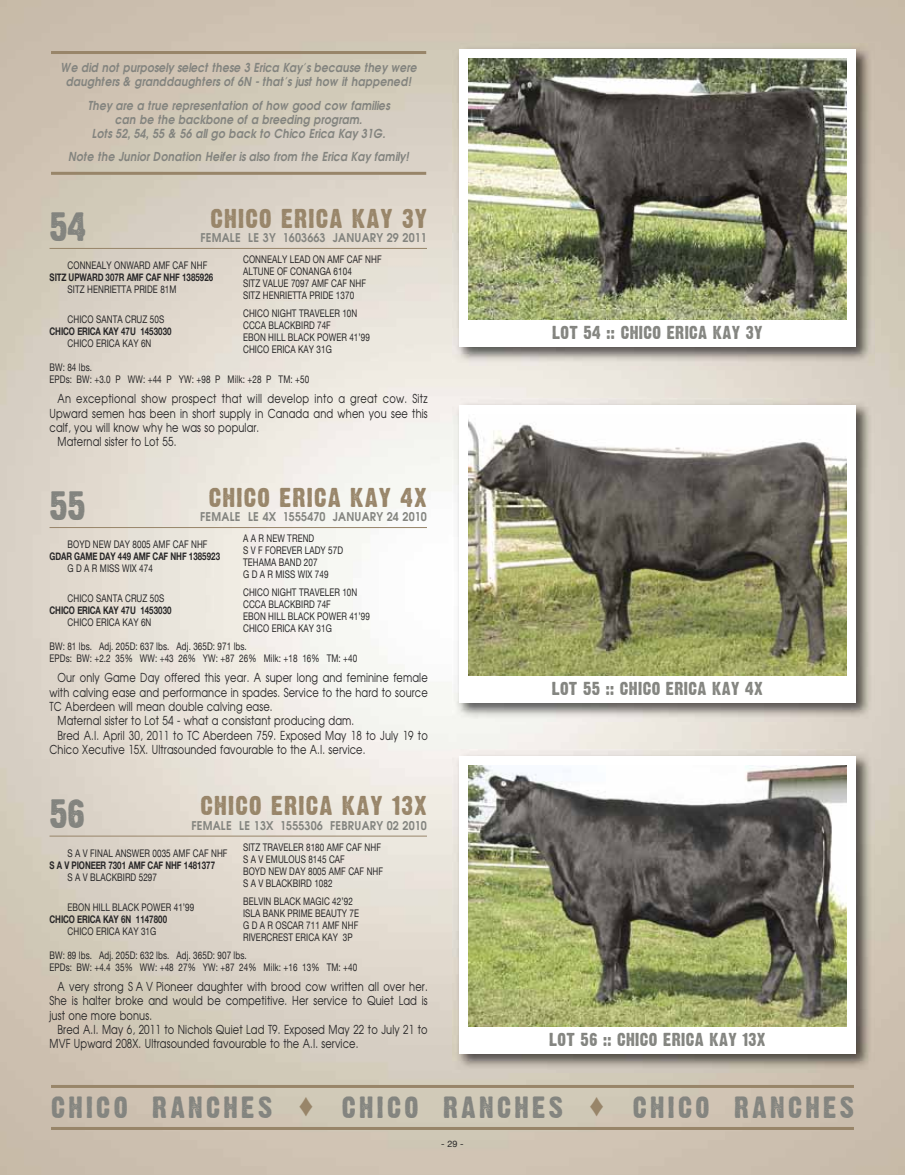
<style>
.page{position:relative;width:905px;height:1175px;background:#fff}
.page>*{position:absolute;margin:0;border:0;box-sizing:border-box;transform-origin:0 0}
.t1{font:36px "Dirty Headline";color:#83847f}
.t2{font:27px "Dirty Headline";letter-spacing:.125em;color:#83847f}
.t3{font:24px "Dirty Headline";letter-spacing:.05em;color:#988569}
.t4{font:16.5px "Dirty Headline";letter-spacing:.025em;color:#83847f}
.t5{font:12.3px/14.2px "Avian";letter-spacing:.01em;color:#272627;text-align:justify;scale:.8 1}
.t6{font:italic 700 12.3px/14.2px "Avian";letter-spacing:.02em;color:#83847f;text-align:center;scale:.86 1}
.t7{font:12.3px "Avian";letter-spacing:.03em;color:#272627;scale:.8 1}
.t8{font:700 12px "Avian";letter-spacing:.01em;color:#83847f;scale:.9 1}
.t9{font:10.5px/18px "Helvetica Neue";letter-spacing:.01em;color:#272627;scale:.77 1}
.t10{font:700 10.5px "Helvetica Neue";letter-spacing:-.01em;color:#272627;scale:.75 1}
.t11{font:9px "Helvetica Neue";color:#272627}
</style>
<div class="page">
<svg style="left:51px;top:1084px;width:803px;height:4px;background:#a5957b"></svg>
<svg style="left:51px;top:1126px;width:803px;height:4px;background:#a5947b"></svg>
<hr style="left:50px;top:835px;width:377px;height:1px;background:#988569">
<hr style="left:50px;top:527px;width:377px;height:1px;background:#988569">
<hr style="left:50px;top:248px;width:377px;height:1px;background:#988569">
<img style="left:453px;top:43px;width:421px;height:323px">
<div style="left:459px;top:50px;width:396px;height:296px;background:#fff"></div>
<img style="left:468px;top:58px;width:378px;height:262px">
<img style="left:453px;top:399px;width:421px;height:322px">
<div style="left:459px;top:405px;width:396px;height:297px;background:#fff"></div>
<img style="left:468px;top:419px;width:378px;height:256px">
<img style="left:453px;top:750px;width:421px;height:322px">
<div style="left:459px;top:756px;width:396px;height:297px;background:#fff"></div>
<img style="left:468px;top:765px;width:378px;height:261px">
<hr style="left:51px;top:51px;width:375px;height:3px;background:#988569">
<hr style="left:51px;top:172px;width:375px;height:3px;background:#988569">
<svg style="left:299px;top:1097px;width:13px;height:19px"></svg>
<svg style="left:590px;top:1097px;width:13px;height:19px"></svg>
<p class="t6" style="left:60px;top:62px;width:416px">We did not purposely select these 3 Erica Kay’s because they were daughters &amp; granddaughters of 6N - that’s just how it happened!</p>
<p class="t6" style="left:88px;top:99px;width:353px">They are a true representation of how good cow families can be the backbone of a breeding program.<br>Lots 52, 54, 55 &amp; 56 all go back to Chico Erica Kay 31G.</p>
<p class="t6" style="left:68px;top:151px;width:397px">Note the Junior Donation Heifer is also from the Erica Kay family!</p>
<h1 class="t1" style="left:50px;top:202px;width:38px">54</h1>
<h3 class="t3" style="left:210px;top:202px;width:218px">CHICO ERICA KAY 3Y</h3>
<p class="t8" style="left:200px;top:233px;width:253px">FEMALE LE 3Y 1603663 JANUARY 29 2011</p>
<p class="t9" style="left:243px;top:250px;width:181px">CONNEALY LEAD ON AMF CAF NHF</p>
<p class="t9" style="left:67px;top:256px;width:183px">CONNEALY ONWARD AMF CAF NHF</p>
<p class="t9" style="left:243px;top:262px;width:143px">ALTUNE OF CONANGA 6104</p>
<p class="t10" style="left:50px;top:271px;width:220px">SITZ UPWARD 307R AMF CAF NHF 1385926</p>
<p class="t9" style="left:243px;top:274px;width:161px">SITZ VALUE 7097 AMF CAF NHF</p>
<p class="t9" style="left:67px;top:280px;width:143px">SITZ HENRIETTA PRIDE 81M</p>
<p class="t9" style="left:243px;top:286px;width:150px">SITZ HENRIETTA PRIDE 1370<br>CHICO NIGHT TRAVELER 10N</p>
<p class="t9" style="left:67px;top:310px;width:127px">CHICO SANTA CRUZ 50S</p>
<p class="t9" style="left:243px;top:316px;width:115px">CCCA BLACKBIRD 74F</p>
<p class="t10" style="left:50px;top:325px;width:164px">CHICO ERICA KAY 47U 1453030</p>
<p class="t9" style="left:243px;top:328px;width:166px">EBON HILL BLACK POWER 41’99</p>
<p class="t9" style="left:67px;top:334px;width:110px">CHICO ERICA KAY 6N</p>
<p class="t9" style="left:243px;top:340px;width:117px">CHICO ERICA KAY 31G</p>
<p class="t9" style="left:49px;top:361px;width:339px;line-height:12px">BW: 84 lbs.<br>EPDs: BW: +3.0 P WW: +44 P YW: +98 P Milk: +28 P TM: +50</p>
<p class="t7" style="left:57px;top:394px;width:464px">An exceptional show prospect that will develop into a great cow. Sitz</p>
<p class="t5" style="left:49px;top:407px;width:474px">Upward semen has been in short supply in Canada and when you see this</p>
<p class="t5" style="left:49px;top:421px;width:264px">calf, you will know why he was so popular.</p>
<p class="t5" style="left:57px;top:436px;width:150px">Maternal sister to Lot 55.</p>
<h1 class="t1" style="left:50px;top:481px;width:38px">55</h1>
<h3 class="t3" style="left:209px;top:481px;width:219px">CHICO ERICA KAY 4X</h3>
<p class="t8" style="left:200px;top:512px;width:253px">FEMALE LE 4X 1555470 JANUARY 24 2010</p>
<p class="t9" style="left:243px;top:529px;width:94px">A A R NEW TREND</p>
<p class="t9" style="left:67px;top:535px;width:183px">BOYD NEW DAY 8005 AMF CAF NHF</p>
<p class="t9" style="left:243px;top:541px;width:131px">S V F FOREVER LADY 57D</p>
<p class="t10" style="left:50px;top:550px;width:229px">GDAR GAME DAY 449 AMF CAF NHF 1385923</p>
<p class="t9" style="left:243px;top:553px;width:98px">TEHAMA BAND 207</p>
<p class="t9" style="left:67px;top:559px;width:112px">G D A R MISS WIX 474</p>
<p class="t9" style="left:243px;top:565px;width:150px">G D A R MISS WIX 749<br>CHICO NIGHT TRAVELER 10N</p>
<p class="t9" style="left:67px;top:589px;width:127px">CHICO SANTA CRUZ 50S</p>
<p class="t9" style="left:243px;top:595px;width:115px">CCCA BLACKBIRD 74F</p>
<p class="t10" style="left:50px;top:604px;width:164px">CHICO ERICA KAY 47U 1453030</p>
<p class="t9" style="left:243px;top:607px;width:166px">EBON HILL BLACK POWER 41’99</p>
<p class="t9" style="left:67px;top:613px;width:110px">CHICO ERICA KAY 6N</p>
<p class="t9" style="left:49px;top:619px;width:368px;text-indent:193px">CHICO ERICA KAY 31G<br>BW: 81 lbs. Adj. 205D: 637 lbs. Adj. 365D: 971 lbs.</p>
<p class="t9" style="left:49px;top:649px;width:401px">EPDs: BW: +2.2 35% WW: +43 26% YW: +87 26% Milk: +18 16% TM: +40</p>
<p class="t5" style="left:57px;top:672px;width:464px">Our only Game Day offered this year. A super long and feminine female</p>
<p class="t5" style="left:49px;top:686px;width:474px">with calving ease and performance in spades. Service to the hard to source</p>
<p class="t5" style="left:49px;top:700px;width:280px">TC Aberdeen will mean double calving ease.</p>
<p class="t5" style="left:57px;top:715px;width:372px">Maternal sister to Lot 54 - what a consistant producing dam.</p>
<p class="t5" style="left:57px;top:729px;width:464px">Bred A.I. April 30, 2011 to TC Aberdeen 759. Exposed May 18 to July 19 to</p>
<p class="t5" style="left:49px;top:743px;width:396px">Chico Xecutive 15X. Ultrasounded favourable to the A.I. service.</p>
<h1 class="t1" style="left:50px;top:789px;width:37px">56</h1>
<h3 class="t3" style="left:200px;top:789px;width:228px">CHICO ERICA KAY 13X</h3>
<p class="t8" style="left:191px;top:821px;width:263px">FEMALE LE 13X 1555306 FEBRUARY 02 2010</p>
<p class="t9" style="left:243px;top:838px;width:181px">SITZ TRAVELER 8180 AMF CAF NHF</p>
<p class="t9" style="left:67px;top:844px;width:209px">S A V FINAL ANSWER 0035 AMF CAF NHF</p>
<p class="t9" style="left:243px;top:850px;width:134px">S A V EMULOUS 8145 CAF</p>
<p class="t10" style="left:50px;top:858px;width:222px">S A V PIONEER 7301 AMF CAF NHF 1481377</p>
<p class="t9" style="left:243px;top:862px;width:183px">BOYD NEW DAY 8005 AMF CAF NHF</p>
<p class="t9" style="left:67px;top:868px;width:118px">S A V BLACKBIRD 5297</p>
<p class="t9" style="left:243px;top:874px;width:144px">S A V BLACKBIRD 1082<br>BELVIN BLACK MAGIC 42’92</p>
<p class="t9" style="left:67px;top:898px;width:166px">EBON HILL BLACK POWER 41’99</p>
<p class="t9" style="left:243px;top:904px;width:152px">ISLA BANK PRIME BEAUTY 7E</p>
<p class="t10" style="left:50px;top:912px;width:158px">CHICO ERICA KAY 6N 1147800</p>
<p class="t9" style="left:243px;top:916px;width:151px">G D A R OSCAR 711 AMF NHF</p>
<p class="t9" style="left:67px;top:922px;width:117px">CHICO ERICA KAY 31G</p>
<p class="t9" style="left:49px;top:928px;width:395px;text-indent:193px">RIVERCREST ERICA KAY 3P<br>BW: 89 lbs. Adj. 205D: 632 lbs. Adj. 365D: 907 lbs.</p>
<p class="t9" style="left:49px;top:958px;width:401px">EPDs: BW: +4.4 35% WW: +48 27% YW: +87 24% Milk: +16 13% TM: +40</p>
<p class="t5" style="left:49px;top:980px;width:474px;text-indent:8px">A very strong S A V Pioneer daughter with brood cow written all over her.<br>She is halter broke and would be competitive. Her service to Quiet Lad is just one more bonus.</p>
<p class="t5" style="left:49px;top:1023px;width:474px;text-indent:8px">Bred A.I. May 6, 2011 to Nichols Quiet Lad T9. Exposed May 22 to July 21 to<br>MVF Upward 208X. Ultrasounded favourable to the A.I. service.</p>
<h3 class="t4" style="left:552px;top:321px;width:212px">LOT 54 :: CHICO ERICA KAY 3Y</h3>
<h3 class="t4" style="left:551px;top:677px;width:213px">LOT 55 :: CHICO ERICA KAY 4X</h3>
<h3 class="t4" style="left:549px;top:1028px;width:218px">LOT 56 :: CHICO ERICA KAY 13X</h3>
<h2 class="t2" style="left:51px;top:1089px;width:223px">CHICO RANCHES</h2>
<h2 class="t2" style="left:342px;top:1089px;width:223px">CHICO RANCHES</h2>
<h2 class="t2" style="left:632px;top:1089px;width:223px">CHICO RANCHES</h2>
<p class="t11" style="left:441px;top:1138px;width:24px">- 29 -</p>
</div>
